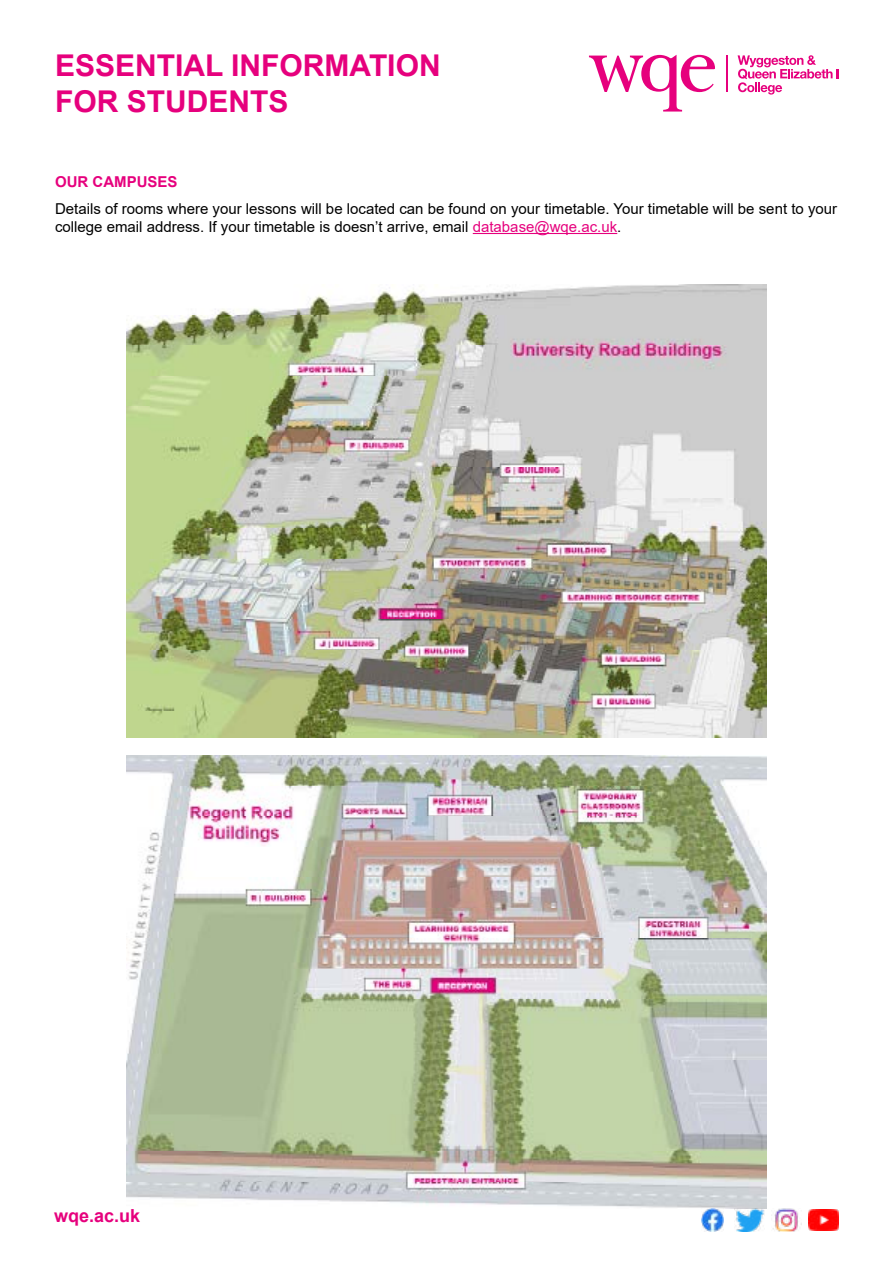
<style>
.page{position:relative;width:893px;height:1263px;background:#fff}
.page>*{position:absolute;margin:0;border:0;box-sizing:border-box;transform-origin:0 0}
.t1{font:700 30px/36px "Arial";color:#e6007d}
.t2{font:700 18px "Arial";color:#e6007d}
.t3{font:15px/18px "Arial";color:#000}
.t4{font:700 15px "Arial";color:#e6007d}
.s1{color:#e6007d}
</style>
<div class="page">
<hr style="left:473px;top:233px;width:144px;height:1px;background:#e6007d">
<svg style="left:738px;top:55px;width:101px;height:40px"></svg>
<hr style="left:727px;top:55px;width:1px;height:37px;background:#e6007d">
<svg style="left:589px;top:55px;width:126px;height:57px"></svg>
<img style="left:126px;top:285px;width:641px;height:453px">
<img style="left:126px;top:756px;width:641px;height:453px">
<img style="left:701px;top:1209px;width:23px;height:22px">
<img style="left:734px;top:1209px;width:31px;height:22px">
<img style="left:773px;top:1209px;width:29px;height:22px">
<img style="left:809px;top:1209px;width:30px;height:22px">
<h1 class="t1" style="left:55px;top:48px;width:387px">ESSENTIAL INFORMATION<br>FOR STUDENTS</h1>
<p class="t4" style="left:55px;top:172px;width:124px">OUR CAMPUSES</p>
<p class="t3" style="left:55px;top:200px;width:784px">Details of rooms where your lessons will be located can be found on your timetable. Your timetable will be sent to your college email address. If your timetable is doesn’t arrive, email <span class="s1">database@wqe.ac.uk</span>.</p>
<p class="t2" style="left:54px;top:1203px;width:88px">wqe.ac.uk</p>
</div>
